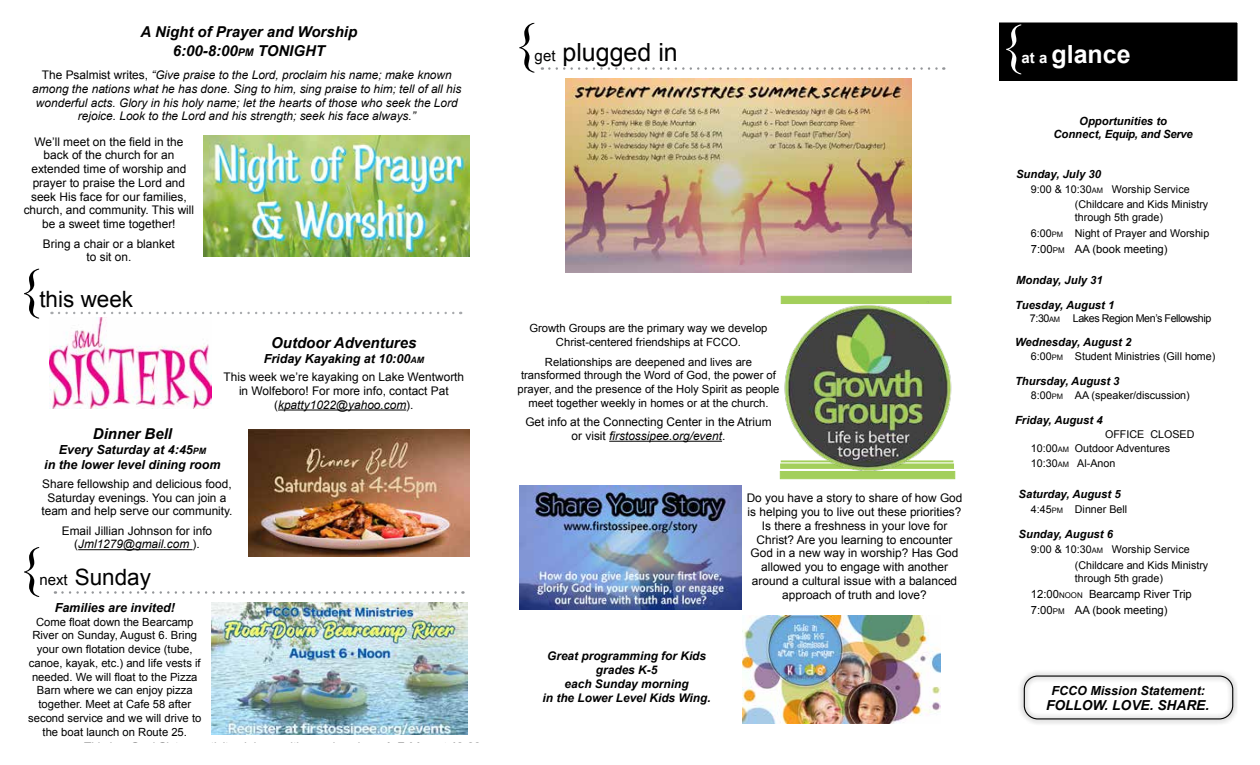
<style>
.page{position:relative;width:1260px;height:765px;background:#fff}
.page>*{position:absolute;margin:0;border:0;box-sizing:border-box;transform-origin:0 0}
.t1{font:55px "Times New Roman";color:#000}
.t2{font:55px "Times New Roman";color:#fff}
.t3{font:25px "Arial";color:#000}
.t4{font:700 25px "Arial";color:#fff}
.t5{font:22.5px "Arial";color:#000}
.t6{font:italic 700 15px/19.4px "Arial";color:#000;text-align:center}
.t7{font:italic 700 13.75px "Arial";color:#000}
.t8{font:italic 700 12.5px/15px "Arial";color:#000;text-align:center}
.t9{font:11.88px/13.8px "Arial";color:#000;text-align:center}
.t10{font:italic 11.88px/13.8px "Arial";color:#000;text-align:center}
.t11{font:italic 700 11.88px/13.8px "Arial";color:#000;text-align:center}
.t12{font:11.25px/13.8px "Arial";color:#000;text-align:center}
.t13{font:italic 700 11.25px/13.5px "Arial";color:#000;text-align:center}
.t14{font:10.75px/15.2px "Arial";color:#000}
.t15{font:10.75px "Arial";letter-spacing:-.04em;color:#000}
.s1{font-style:inherit}
.s2{font-size:10.5px}
.s3{font-style:normal}
.s4{font-size:8.75px}
.s5{font-style:italic}
.s6{font-size:15px}
.s7{font-size:7.5px}
.s8{font-size:7.88px}
</style>
<div class="page">
<div style="left:1017px;top:669px;width:223px;height:57px;background:#000;opacity:.75"></div>
<div style="left:1024px;top:675px;width:209px;height:44px;border:1px solid #000;border-radius:14px"></div>
<div style="left:780px;top:471px;width:175px;height:8px;background:#a3cf5b"></div>
<hr style="left:609px;top:441px;width:113px;height:1px;background:#000">
<img style="left:780px;top:295px;width:176px;height:180px">
<img style="left:50px;top:317px;width:161px;height:91px">
<hr style="left:278px;top:410px;width:128px;height:1px;background:#000">
<svg style="left:59px;top:312px;width:402px;height:2px"></svg>
<img style="left:520px;top:486px;width:221px;height:124px">
<svg style="left:549px;top:67px;width:395px;height:3px"></svg>
<img style="left:742px;top:615px;width:198px;height:108px">
<img style="left:566px;top:78px;width:345px;height:195px">
<hr style="left:78px;top:549px;width:115px;height:1px;background:#000">
<img style="left:249px;top:430px;width:220px;height:126px">
<img style="left:203px;top:136px;width:267px;height:121px">
<img style="left:212px;top:603px;width:256px;height:132px">
<svg style="left:62px;top:591px;width:401px;height:3px"></svg>
<svg style="left:999px;top:7px;width:261px;height:74px;fill:#000"></svg>
<p class="t6" style="left:141px;top:23px;width:218px">A Night of Prayer and Worship<br>6:00<span class="s1">-8:00</span><span class="s2">PM</span> <span class="s1">TONIGHT</span></p>
<p class="t10" style="left:32px;top:69px;width:431px"><span class="s3">The Psalmist writes,</span> “Give praise to the Lord, proclaim his name; make known among the nations what he has done. Sing to him, sing praise to him; tell of all his wonderful acts. Glory in his holy name; let the hearts of those who seek the Lord rejoice. Look to the Lord and his strength; seek his face always.”</p>
<p class="t9" style="left:24px;top:135px;width:172px">We’ll meet on the field in the back of the church for an extended time of worship and prayer to praise the Lord and seek His face for our families, church, and community. This will be a sweet time together!</p>
<p class="t9" style="left:43px;top:238px;width:134px">Bring a chair or a blanket to sit on.</p>
<h1 class="t1" style="left:17px;top:269px;width:28px">{</h1>
<h3 class="t5" style="left:39px;top:290px;width:95px">this week</h3>
<p class="t6" style="left:271px;top:334px;width:147px">Outdoor Adventures</p>
<p class="t8" style="left:264px;top:352px;width:162px">Friday Kayaking at 10:00<span class="s4">AM</span></p>
<p class="t9" style="left:224px;top:371px;width:242px">This week we’re kayaking on Lake Wentworth in Wolfeboro! For more info, contact Pat (<span class="s5">kpatty1022@yahoo.com</span>).</p>
<p class="t6" style="left:93px;top:425px;width:81px">Dinner Bell</p>
<p class="t8" style="left:44px;top:443px;width:178px">Every Saturday at 4:45<span class="s4">PM<br></span>in the lower level dining room</p>
<p class="t9" style="left:41px;top:478px;width:193px">Share fellowship and delicious food,<br>Saturday evenings. You can join a team and help serve our community.</p>
<p class="t9" style="left:62px;top:525px;width:152px">Email Jillian Johnson for info (<span class="s5">Jml1279@gmail.com</span> ).</p>
<h1 class="t1" style="left:17px;top:547px;width:28px">{</h1>
<h3 class="t5" style="left:39px;top:569px;width:113px"><span class="s6">next</span> Sunday</h3>
<p class="t8" style="left:55px;top:601px;width:122px">Families are invited!</p>
<p class="t12" style="left:28px;top:615px;width:175px">Come float down the Bearcamp<br>River on Sunday, August 6. Bring your own flotation device (tube, canoe, kayak, etc.) and life vests if needed. We will float to the Pizza<br>Barn where we can enjoy pizza together. Meet at Cafe 58 after second service and we will drive to the boat launch on Route 25.</p>
<h1 class="t1" style="left:512px;top:23px;width:28px">{</h1>
<h2 class="t3" style="left:535px;top:43px;width:145px"><span class="s6">get</span> plugged in</h2>
<p class="t12" style="left:529px;top:323px;width:240px">Growth Groups are the primary way we develop<br>Christ-centered friendships at FCCO.</p>
<p class="t12" style="left:517px;top:356px;width:264px">Relationships are deepened and lives are transformed through the Word of God, the power of prayer, and the presence of the Holy Spirit as people meet together weekly in homes or at the church.</p>
<p class="t9" style="left:525px;top:416px;width:248px">Get info at the Connecting Center in the Atrium or visit <span class="s5">firstossipee.org/event</span>.</p>
<p class="t11" style="left:543px;top:650px;width:170px">Great programming for Kids grades K-5<br>each Sunday morning<br>in the Lower Level Kids Wing.</p>
<p class="t9" style="left:747px;top:492px;width:217px">Do you have a story to share of how God is helping you to live out these priorities?<br>Is there a freshness in your love for Christ? Are you learning to encounter God in a new way in worship? Has God allowed you to engage with another around a cultural issue with a balanced approach of truth and love?</p>
<h1 class="t2" style="left:999px;top:24px;width:28px">{</h1>
<h2 class="t4" style="left:1022px;top:44px;width:111px"><span class="s6">at a</span> glance</h2>
<p class="t13" style="left:1053px;top:115px;width:141px">Opportunities to<br>Connect, Equip, and Serve</p>
<p class="t13" style="left:1016px;top:168px;width:86px">Sunday, July 30</p>
<p class="t14" style="left:1075px;top:183px;width:135px;text-indent:-44px">9:00 &amp; 10:30<span class="s7">AM</span> Worship Service (Childcare and Kids Ministry</p>
<p class="t14" style="left:1031px;top:211px;width:180px;line-height:15.8px;text-align:center">through 5th grade)<br>6:00<span class="s7">PM</span> Night of Prayer and Worship</p>
<p class="t12" style="left:1031px;top:243px;width:138px">7:00<span class="s8">PM</span> AA (book meeting)</p>
<p class="t13" style="left:1016px;top:274px;width:88px">Monday, July 31</p>
<p class="t13" style="left:1015px;top:299px;width:101px">Tuesday, August 1</p>
<p class="t15" style="left:1030px;top:314px;width:183px">7:30<span class="s7">AM</span> Lakes Region Men’s Fellowship</p>
<p class="t13" style="left:1015px;top:336px;width:118px">Wednesday, August 2</p>
<p class="t14" style="left:1031px;top:350px;width:186px">6:00<span class="s7">PM</span> Student Ministries (Gill home)</p>
<p class="t13" style="left:1015px;top:375px;width:106px">Thursday, August 3</p>
<p class="t14" style="left:1031px;top:389px;width:160px">8:00<span class="s7">PM</span> AA (speaker/discussion)</p>
<p class="t13" style="left:1015px;top:414px;width:89px">Friday, August 4</p>
<p class="t14" style="left:1031px;top:428px;width:165px;line-height:14px;text-indent:74px">OFFICE CLOSED<br>10:00<span class="s7">AM</span> Outdoor Adventures</p>
<p class="t14" style="left:1031px;top:456px;width:86px">10:30<span class="s7">AM</span> Al-Anon</p>
<p class="t13" style="left:1019px;top:488px;width:103px">Saturday, August 5</p>
<p class="t14" style="left:1031px;top:503px;width:98px">4:45<span class="s7">PM</span> Dinner Bell</p>
<p class="t13" style="left:1019px;top:528px;width:96px">Sunday, August 6</p>
<p class="t14" style="left:1075px;top:543px;width:135px;text-indent:-44px">9:00 &amp; 10:30<span class="s7">AM</span> Worship Service (Childcare and Kids Ministry</p>
<p class="t14" style="left:1075px;top:572px;width:90px">through 5th grade)</p>
<p class="t12" style="left:1031px;top:587px;width:162px;line-height:15.8px;text-align:left">12:00<span class="s8">NOON</span> Bearcamp River Trip<br>7:00<span class="s8">PM</span> AA (book meeting)</p>
<p class="t8" style="left:1052px;top:684px;width:155px">FCCO Mission Statement:</p>
<p class="t7" style="left:1046px;top:699px;width:165px">FOLLOW. LOVE. SHARE.</p>
</div>
